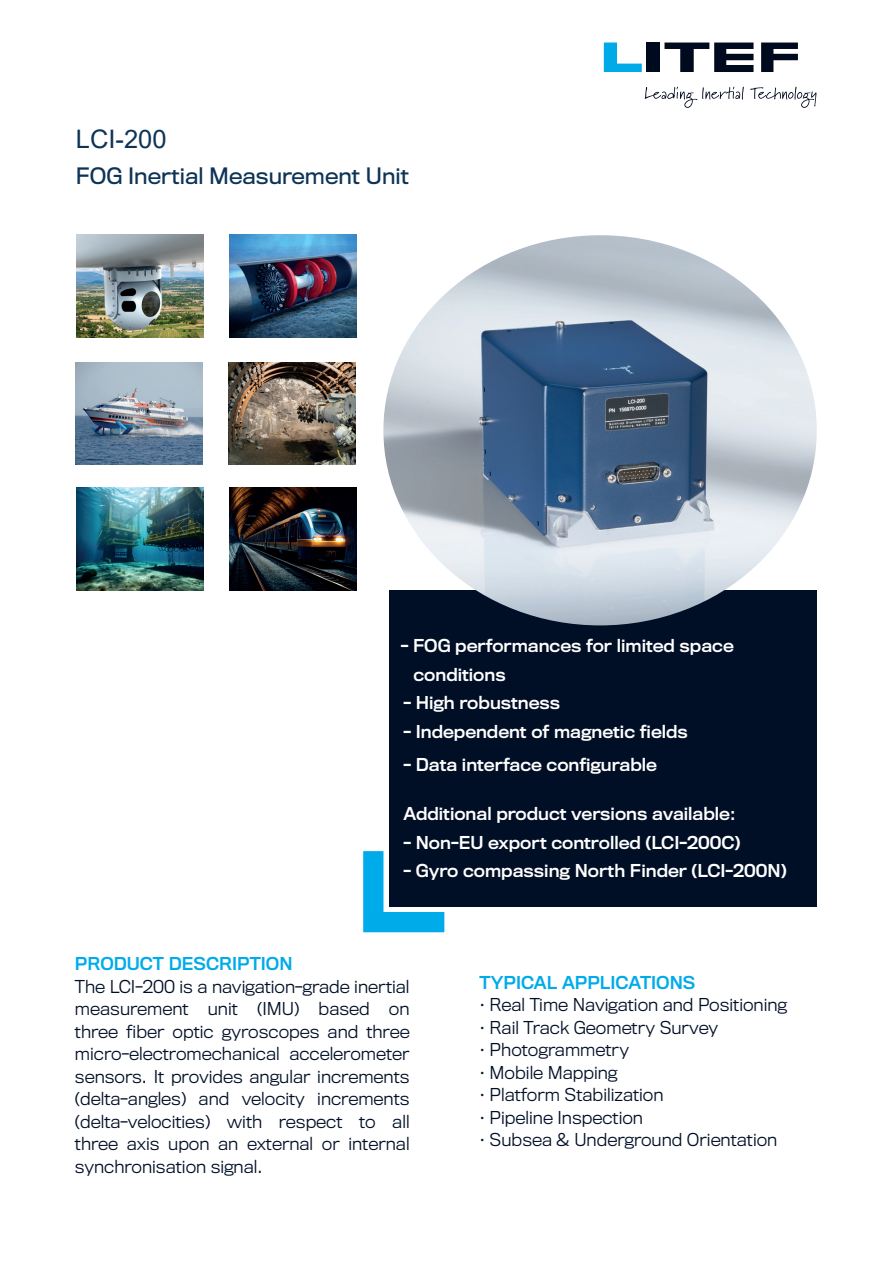
<style>
.page{position:relative;width:893px;height:1263px;background:#fff}
.page>*{position:absolute;margin:0;border:0;box-sizing:border-box;transform-origin:0 0}
.t1{font:25.5px "Arial";color:#0d3457}
.t2{font:21px "Titling Gothic FB";color:#0d3457}
.t3{font:300 16.5px/22.5px "Titling Gothic FB";color:#000f26;text-align:justify}
.t4{font:16.5px/28.5px "Titling Gothic FB Standard";color:#fff}
.t5{font:16.5px "Titling Gothic FB Standard";color:#00abea}
</style>
<div class="page">
<div style="left:389px;top:590px;width:427px;height:317px;background:#000f26"></div>
<svg style="left:363px;top:851px;width:81px;height:81px"></svg>
<div style="left:647px;top:43px;width:13px;height:29px;background:#000a1e"></div>
<svg style="left:604px;top:43px;width:38px;height:29px"></svg>
<svg style="left:761px;top:43px;width:37px;height:29px"></svg>
<svg style="left:664px;top:43px;width:89px;height:29px"></svg>
<svg style="left:645px;top:87px;width:99px;height:21px"></svg>
<svg style="left:750px;top:87px;width:66px;height:21px"></svg>
<img style="left:230px;top:235px;width:126px;height:102px">
<img style="left:77px;top:235px;width:126px;height:102px">
<img style="left:229px;top:362px;width:127px;height:102px">
<img style="left:76px;top:362px;width:127px;height:103px">
<img style="left:230px;top:488px;width:126px;height:102px">
<img style="left:77px;top:488px;width:126px;height:102px">
<img style="left:383px;top:235px;width:434px;height:390px">
<h1 class="t1" style="left:76px;top:121px;width:92px">LCI-200</h1>
<p class="t2" style="left:76px;top:163px;width:335px">FOG Inertial Measurement Unit</p>
<p class="t4" style="left:413px;top:631px;width:322px;text-indent:-13px">- FOG performances for limited space conditions</p>
<p class="t4" style="left:403px;top:688px;width:158px">- High robustness</p>
<p class="t4" style="left:403px;top:717px;width:286px">- Independent of magnetic fields</p>
<p class="t4" style="left:403px;top:750px;width:255px">- Data interface configurable</p>
<p class="t4" style="left:403px;top:799px;width:333px">Additional product versions available:</p>
<p class="t4" style="left:403px;top:828px;width:339px">- Non-EU export controlled (LCI-200C)</p>
<p class="t4" style="left:403px;top:856px;width:385px">- Gyro compassing North Finder (LCI-200N)</p>
<p class="t5" style="left:75px;top:954px;width:219px">PRODUCT DESCRIPTION</p>
<p class="t3" style="left:75px;top:975px;width:336px">The LCI-200 is a navigation-grade inertial measurement unit (IMU) based on three fiber optic gyroscopes and three micro-electromechanical accelerometer sensors. It provides angular increments (delta-angles) and velocity increments (delta-velocities) with respect to all three axis upon an external or internal synchronisation signal.</p>
<p class="t5" style="left:479px;top:972px;width:217px">TYPICAL APPLICATIONS</p>
<p class="t3" style="left:479px;top:994px;width:309px">• Real Time Navigation and Positioning</p>
<p class="t3" style="left:479px;top:1016px;width:240px">• Rail Track Geometry Survey</p>
<p class="t3" style="left:479px;top:1039px;width:151px">• Photogrammetry</p>
<p class="t3" style="left:479px;top:1061px;width:140px">• Mobile Mapping</p>
<p class="t3" style="left:479px;top:1084px;width:186px">• Platform Stabilization</p>
<p class="t3" style="left:479px;top:1106px;width:165px">• Pipeline Inspection</p>
<p class="t3" style="left:479px;top:1129px;width:299px">• Subsea &amp; Underground Orientation</p>
</div>
